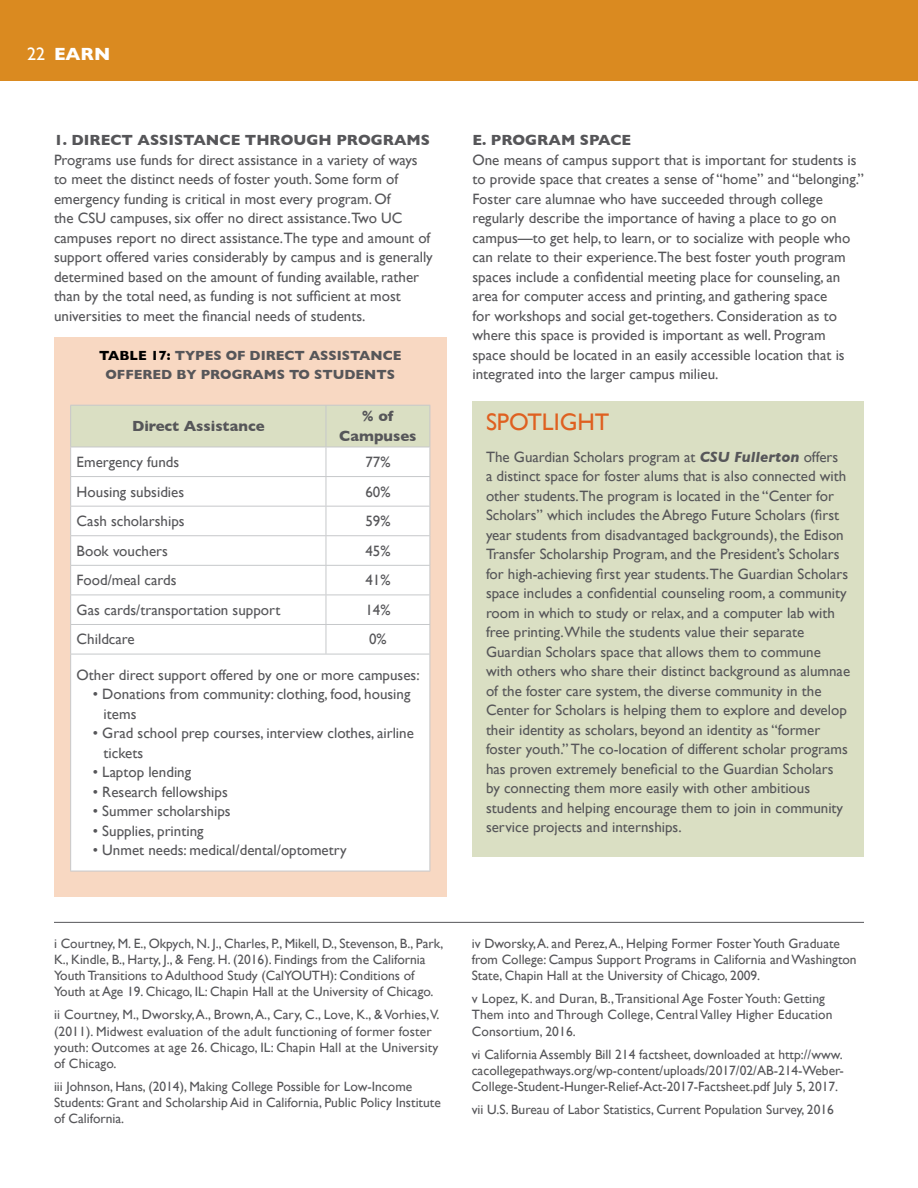
<style>
.page{position:relative;width:918px;height:1188px;background:#fff}
.page>*{position:absolute;margin:0;border:0;box-sizing:border-box;transform-origin:0 0}
.t1{font:24px "Gill Sans";color:#df6020}
.t2{font:700 18px "Gill Sans";color:#fff}
.t3{font:15px/19.5px "Gill Sans";color:#565659}
.t4{font:700 15px/19.5px "Gill Sans";color:#565659;text-align:center}
.t5{font:13.5px/16.2px "Gill Sans";color:#565659}
.t6{font:700 13.5px/19.5px "Gill Sans";color:#565659;text-align:center}
.s1{font-weight:400}
.s2{color:#000}
.s3{font-weight:700;font-style:italic}
</style>
<div class="page">
<div style="left:0;top:0;width:918px;height:81px;background:#da8a20"></div>
<div style="left:472px;top:401px;width:392px;height:455px;background:#dadfc3"></div>
<div style="left:54px;top:337px;width:393px;height:560px;background:#f8d8c2"></div>
<div style="left:71px;top:655px;width:359px;height:216px;background:#fff"></div>
<svg style="left:70px;top:405px;width:361px;height:249px"></svg>
<hr style="left:70px;top:654px;width:256px;height:1px;background:#c6c8ca">
<hr style="left:70px;top:654px;width:1px;height:217px;background:#c6c8ca">
<hr style="left:326px;top:654px;width:104px;height:1px;background:#c6c8ca">
<hr style="left:430px;top:654px;width:1px;height:217px;background:#c6c8ca">
<hr style="left:70px;top:871px;width:256px;height:1px;background:#c6c8ca">
<hr style="left:326px;top:871px;width:104px;height:1px;background:#c6c8ca">
<hr style="left:70px;top:405px;width:256px;height:1px;background:#c6c8ca">
<hr style="left:70px;top:406px;width:1px;height:41px;background:#c6c8ca">
<hr style="left:70px;top:447px;width:256px;height:1px;background:#c6c8ca">
<hr style="left:326px;top:405px;width:104px;height:1px;background:#c6c8ca">
<hr style="left:326px;top:406px;width:1px;height:41px;background:#c6c8ca">
<hr style="left:430px;top:406px;width:1px;height:41px;background:#c6c8ca">
<hr style="left:326px;top:447px;width:104px;height:1px;background:#c6c8ca">
<hr style="left:54px;top:922px;width:810px;height:1px;background:#565659">
<p class="t2" style="left:27px;top:40px;width:85px"><span class="s1">22</span> EARN</p>
<p class="t4" style="left:54px;top:130px;width:378px">1. DIRECT ASSISTANCE THROUGH PROGRAMS</p>
<p class="t3" style="left:54px;top:150px;width:380px">Programs use funds for direct assistance in a variety of ways to meet the distinct needs of foster youth. Some form of emergency funding is critical in most every program. Of<br>the CSU campuses, six offer no direct assistance.Two UC campuses report no direct assistance.The type and amount of support offered varies considerably by campus and is generally determined based on the amount of funding available, rather than by the total need, as funding is not sufficient at most universities to meet the financial needs of students.</p>
<p class="t6" style="left:99px;top:345px;width:304px"><span class="s2">TABLE 17:</span> TYPES OF DIRECT ASSISTANCE<br>OFFERED BY PROGRAMS TO STUDENTS</p>
<p class="t4" style="left:132px;top:416px;width:134px">Direct Assistance</p>
<p class="t4" style="left:339px;top:406px;width:79px">% of<br>Campuses</p>
<p class="t3" style="left:77px;top:452px;width:104px">Emergency funds</p>
<p class="t3" style="left:365px;top:452px;width:27px">77%</p>
<p class="t3" style="left:77px;top:482px;width:109px">Housing subsidies</p>
<p class="t3" style="left:365px;top:482px;width:27px">60%</p>
<p class="t3" style="left:77px;top:511px;width:110px">Cash scholarships</p>
<p class="t3" style="left:365px;top:511px;width:27px">59%</p>
<p class="t3" style="left:77px;top:541px;width:93px">Book vouchers</p>
<p class="t3" style="left:365px;top:541px;width:27px">45%</p>
<p class="t3" style="left:77px;top:570px;width:101px">Food/meal cards</p>
<p class="t3" style="left:365px;top:570px;width:27px">41%</p>
<p class="t3" style="left:77px;top:600px;width:205px">Gas cards/transportation support</p>
<p class="t3" style="left:365px;top:600px;width:27px">14%</p>
<p class="t3" style="left:77px;top:629px;width:60px">Childcare</p>
<p class="t3" style="left:369px;top:629px;width:19px">0%</p>
<p class="t3" style="left:77px;top:665px;width:345px">Other direct support offered by one or more campuses:</p>
<p class="t3" style="left:104px;top:685px;width:308px;text-indent:-11px">• Donations from community: clothing, food, housing items</p>
<p class="t3" style="left:104px;top:724px;width:312px;text-indent:-11px">• Grad school prep courses, interview clothes, airline tickets</p>
<p class="t3" style="left:93px;top:763px;width:100px">• Laptop lending</p>
<p class="t3" style="left:93px;top:782px;width:136px">• Research fellowships</p>
<p class="t3" style="left:93px;top:802px;width:139px">• Summer scholarships</p>
<p class="t3" style="left:93px;top:821px;width:112px">• Supplies, printing</p>
<p class="t3" style="left:93px;top:841px;width:255px">• Unmet needs: medical/dental/optometry</p>
<p class="t4" style="left:472px;top:130px;width:160px">E. PROGRAM SPACE</p>
<p class="t3" style="left:472px;top:150px;width:393px">One means of campus support that is important for students is to provide space that creates a sense of “home” and “belonging.” Foster care alumnae who have succeeded through college regularly describe the importance of having a place to go on campus—to get help, to learn, or to socialize with people who can relate to their experience.The best foster youth program spaces include a confidential meeting place for counseling, an area for computer access and printing, and gathering space<br>for workshops and social get-togethers. Consideration as to where this space is provided is important as well. Program<br>space should be located in an easily accessible location that is integrated into the larger campus milieu.</p>
<h1 class="t1" style="left:486px;top:408px;width:125px">SPOTLIGHT</h1>
<p class="t3" style="left:486px;top:447px;width:366px">The Guardian Scholars program at <span class="s3">CSU Fullerton</span> offers<br>a distinct space for foster alums that is also connected with other students.The program is located in the “Center for Scholars” which includes the Abrego Future Scholars (first year students from disadvantaged backgrounds), the Edison Transfer Scholarship Program, and the President’s Scholars for high-achieving first year students.The Guardian Scholars space includes a confidential counseling room, a community room in which to study or relax, and a computer lab with free printing.While the students value their separate Guardian Scholars space that allows them to commune with others who share their distinct background as alumnae of the foster care system, the diverse community in the Center for Scholars is helping them to explore and develop their identity as scholars, beyond an identity as “former foster youth.” The co-location of different scholar programs has proven extremely beneficial to the Guardian Scholars by connecting them more easily with other ambitious students and helping encourage them to join in community service projects and internships.</p>
<p class="t5" style="left:54px;top:935px;width:391px">i Courtney, M. E., Okpych, N. J., Charles, P., Mikell, D., Stevenson, B., Park, K., Kindle, B., Harty, J., &amp; Feng. H. (2016). Findings from the California Youth Transitions to Adulthood Study (CalYOUTH): Conditions of Youth at Age 19. Chicago, IL: Chapin Hall at the University of Chicago.</p>
<p class="t5" style="left:54px;top:1007px;width:387px">ii Courtney, M., Dworsky, A., Brown, A., Cary, C., Love, K., &amp; Vorhies,V. (2011). Midwest evaluation of the adult functioning of former foster youth: Outcomes at age 26. Chicago, IL: Chapin Hall at the University of Chicago.</p>
<p class="t5" style="left:54px;top:1078px;width:388px">iii Johnson, Hans, (2014), Making College Possible for Low-Income<br>Students: Grant and Scholarship Aid in California, Public Policy Institute of California.</p>
<p class="t5" style="left:472px;top:935px;width:387px">iv Dworsky, A. and Perez, A., Helping Former Foster Youth Graduate from College: Campus Support Programs in California and Washington<br>State, Chapin Hall at the University of Chicago, 2009.</p>
<p class="t5" style="left:472px;top:990px;width:362px">v Lopez, K. and Duran, B., Transitional Age Foster Youth: Getting<br>Them into and Through College, Central Valley Higher Education<br>Consortium, 2016.</p>
<p class="t5" style="left:472px;top:1046px;width:374px;text-align:justify">vi California Assembly Bill 214 factsheet, downloaded at http://www. cacollegepathways.org/wp-content/uploads/2017/02/AB-214-Weber-College-Student-Hunger-Relief-Act-2017-Factsheet.pdf July 5, 2017.</p>
<p class="t5" style="left:472px;top:1101px;width:364px">vii U.S. Bureau of Labor Statistics, Current Population Survey, 2016</p>
</div>
